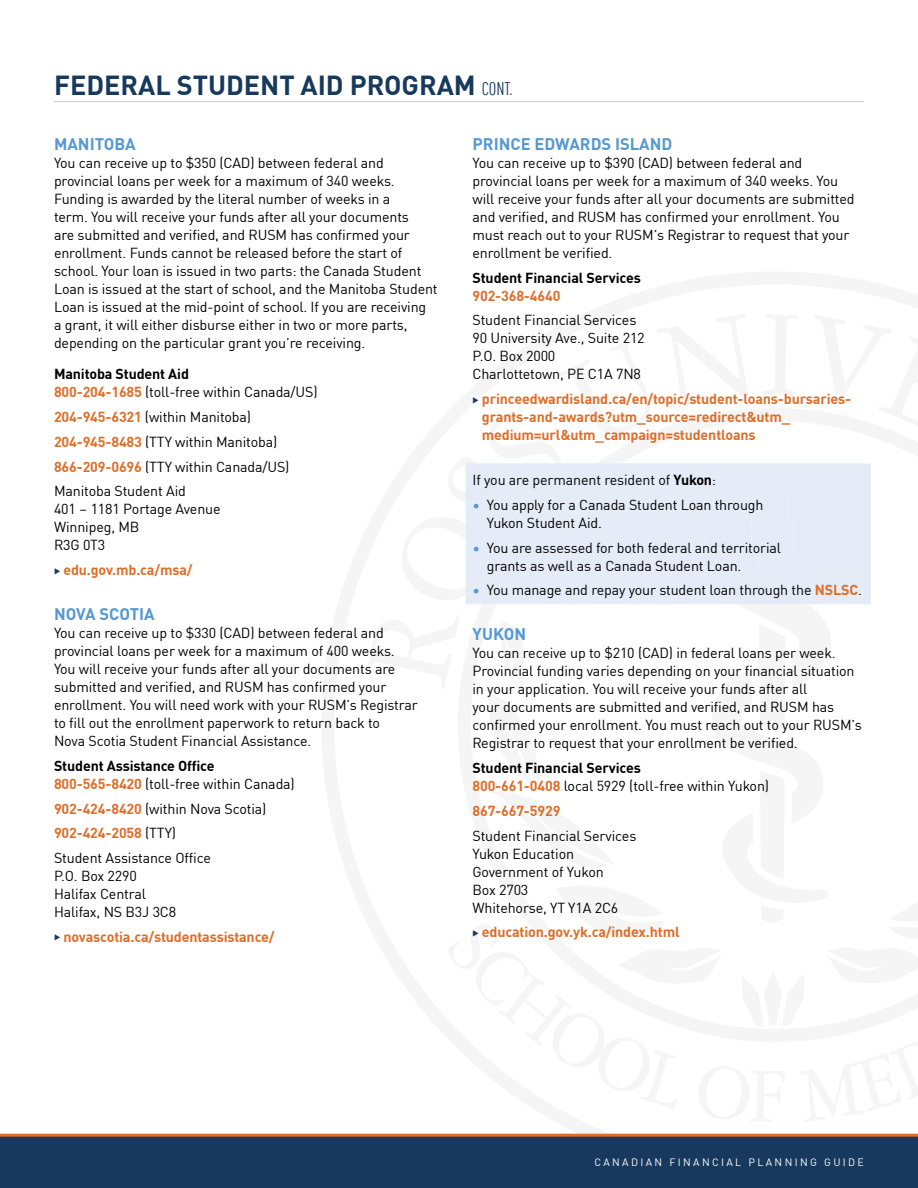
<style>
.page{position:relative;width:918px;height:1188px;background:#fff}
.page>*{position:absolute;margin:0;border:0;box-sizing:border-box;transform-origin:0 0}
.t1{font:700 27px "DINOT";color:#17395e}
.t2{font:700 16.5px "DINOT";color:#5698d2}
.t3{font:14.25px/18px "DINOT";letter-spacing:-.01em;color:#000}
.t4{font:700 14.25px/18px "DINOT";letter-spacing:-.01em;color:#df6d28}
.t5{font:700 14.25px/18px "DINOT";letter-spacing:-.01em;color:#000}
.t6{font:10.5px "DINOT";letter-spacing:.225em;color:#fff}
.s1{font-weight:400;font-stretch:condensed;font-size:18px}
.s2{font-weight:700}
.s3{font-weight:700;color:#df6d28}
.s4{color:#17395e}
.s5{color:#df6d28}
.s6{font-weight:400}
.s7{color:#5698d2}
</style>
<div class="page">
<div style="left:0;top:1137px;width:918px;height:51px;background:#17395e"></div>
<hr style="left:0;top:1134px;width:918px;height:3px;background:#df6d28">
<hr style="left:54px;top:101px;width:810px;height:1px;background:#c7c8ca">
<div style="left:465px;top:463px;width:406px;height:141px;background:#e5ebf7"></div>
<h1 class="t1" style="left:54px;top:64px;width:460px">FEDERAL STUDENT AID PROGRAM <span class="s1">CONT.</span></h1>
<p class="t2" style="left:54px;top:131px;width:83px">MANITOBA</p>
<p class="t3" style="left:54px;top:152px;width:385px">You can receive up to $350 (CAD) between federal and provincial loans per week for a maximum of 340 weeks.<br>Funding is awarded by the literal number of weeks in a<br>term. You will receive your funds after all your documents<br>are submitted and verified, and RUSM has confirmed your enrollment. Funds cannot be released before the start of school. Your loan is issued in two parts: the Canada Student Loan is issued at the start of school, and the Manitoba Student Loan is issued at the mid-point of school. If you are receiving<br>a grant, it will either disburse either in two or more parts, depending on the particular grant you’re receiving.</p>
<p class="t3" style="left:54px;top:364px;width:265px"><span class="s2">Manitoba Student Aid<br></span><span class="s3">800-204-1685</span> (toll-free within Canada/US)</p>
<p class="t3" style="left:54px;top:403px;width:237px;line-height:24.8px"><span class="s3">204-945-6321</span> (within Manitoba)<br><span class="s3">204-945-8483</span> (TTY within Manitoba)<br><span class="s3">866-209-0696</span> (TTY within Canada/US)<br>Manitoba Student Aid</p>
<p class="t3" style="left:54px;top:499px;width:168px">401 – 1181 Portage Avenue<br>Winnipeg, MB<br>R3G 0T3</p>
<p class="t4" style="left:54px;top:560px;width:140px"><span class="s4">◆</span> edu.gov.mb.ca/msa/</p>
<p class="t2" style="left:54px;top:601px;width:102px">NOVA SCOTIA</p>
<p class="t3" style="left:54px;top:623px;width:365px">You can receive up to $330 (CAD) between federal and provincial loans per week for a maximum of 400 weeks.<br>You will receive your funds after all your documents are submitted and verified, and RUSM has confirmed your enrollment. You will need work with your RUSM’s Registrar to fill out the enrollment paperwork to return back to<br>Nova Scotia Student Financial Assistance.</p>
<p class="t5" style="left:54px;top:755px;width:242px">Student Assistance Office<br><span class="s5">800-565-8420</span> <span class="s6">(toll-free within Canada)</span></p>
<p class="t3" style="left:54px;top:795px;width:214px;line-height:24.8px"><span class="s3">902-424-8420</span> (within Nova Scotia)<br><span class="s3">902-424-2058</span> (TTY)<br>Student Assistance Office</p>
<p class="t3" style="left:54px;top:866px;width:124px">P.O. Box 2290<br>Halifax Central<br>Halifax, NS B3J 3C8</p>
<p class="t4" style="left:54px;top:926px;width:222px"><span class="s4">◆</span> novascotia.ca/studentassistance/</p>
<p class="t2" style="left:473px;top:131px;width:201px">PRINCE EDWARDS ISLAND</p>
<p class="t3" style="left:472px;top:152px;width:384px">You can receive up to $390 (CAD) between federal and provincial loans per week for a maximum of 340 weeks. You will receive your funds after all your documents are submitted and verified, and RUSM has confirmed your enrollment. You must reach out to your RUSM’s Registrar to request that your enrollment be verified.</p>
<p class="t5" style="left:472px;top:267px;width:170px">Student Financial Services</p>
<p class="t4" style="left:472px;top:285px;width:89px">902-368-4640</p>
<p class="t3" style="left:472px;top:310px;width:174px">Student Financial Services<br>90 University Ave., Suite 212<br>P.O. Box 2000<br>Charlottetown, PE C1A 7N8</p>
<p class="t4" style="left:482px;top:389px;width:371px;text-indent:-9px"><span class="s4">◆</span> princeedwardisland.ca/en/topic/student-loans-bursaries&shy;grants-and-awards?utm_source=redirect&amp;utm_ medium=url&amp;utm_campaign=studentloans</p>
<p class="t3" style="left:473px;top:470px;width:245px">If you are permanent resident of <span class="s2">Yukon</span>:</p>
<p class="t3" style="left:487px;top:494px;width:278px;text-indent:-14px"><span class="s7">•</span> You apply for a Canada Student Loan through<br>Yukon Student Aid.</p>
<p class="t3" style="left:487px;top:537px;width:296px;text-indent:-14px"><span class="s7">•</span> You are assessed for both federal and territorial grants as well as a Canada Student Loan.</p>
<p class="t3" style="left:473px;top:580px;width:391px"><span class="s7">•</span> You manage and repay your student loan through the <span class="s3">NSLSC</span>.</p>
<p class="t2" style="left:473px;top:621px;width:55px">YUKON</p>
<p class="t3" style="left:472px;top:643px;width:391px">You can receive up to $210 (CAD) in federal loans per week.<br>Provincial funding varies depending on your financial situation in your application. You will receive your funds after all<br>your documents are submitted and verified, and RUSM has confirmed your enrollment. You must reach out to your RUSM’s Registrar to request that your enrollment be verified.</p>
<p class="t3" style="left:472px;top:758px;width:298px"><span class="s2">Student Financial Services<br></span><span class="s3">800-661-0408</span> local 5929 (toll-free within Yukon)</p>
<p class="t4" style="left:472px;top:800px;width:89px">867-667-5929</p>
<p class="t3" style="left:472px;top:825px;width:165px">Student Financial Services<br>Yukon Education<br>Government of Yukon<br>Box 2703<br>Whitehorse, YT Y1A 2C6</p>
<p class="t4" style="left:472px;top:922px;width:209px"><span class="s4">◆</span> education.gov.yk.ca/index.html</p>
<p class="t6" style="left:594px;top:1155px;width:271px">CANADIAN FINANCIAL PLANNING GUIDE</p>
</div>
